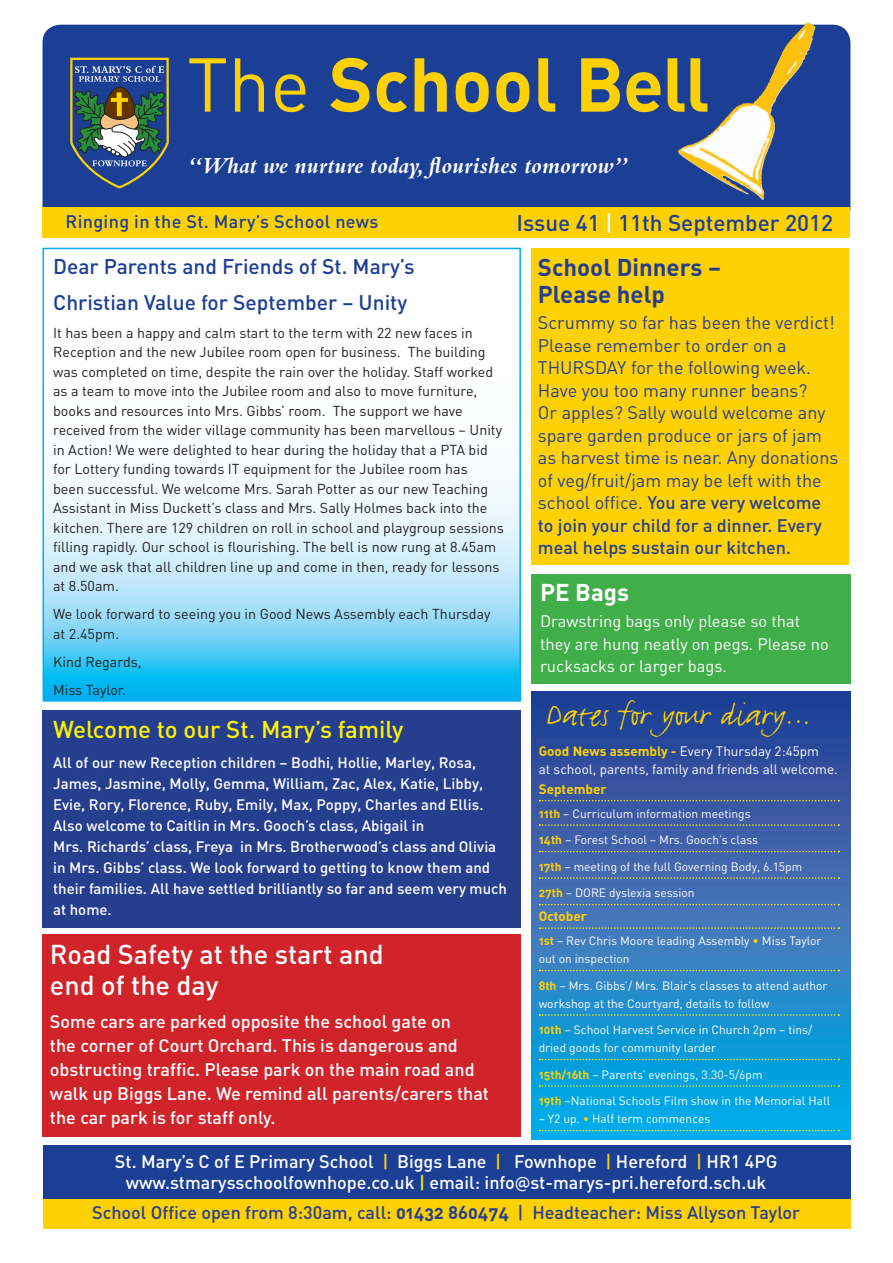
<style>
.page{position:relative;width:893px;height:1263px;background:#fff}
.page>*{position:absolute;margin:0;border:0;box-sizing:border-box;transform-origin:0 0}
.t1{font:75px "FFDIN Bold Alternate";color:#fed105}
.t2{font:37.5px "FF Justlefthand";color:#fed105}
.t3{font:500 27px/31.5px "FFDIN";color:#fff}
.t4{font:italic 700 24px "Bembo";color:#fff}
.t5{font:500 24px "FFDIN";color:#fff101}
.t6{font:24px/27px "FFDIN Bold Alternate";color:#253f8e}
.t7{font:24px "FFDIN Bold Alternate";color:#fff}
.t8{font:500 22.5px "FFDIN";color:#1b3f94}
.t9{font:500 21px "FFDIN";color:#1b3f94}
.t10{font:500 18px/24px "FFDIN";color:#fff;text-align:center}
.t11{font:18px/22.5px "FFDIN";color:#253f8e}
.t12{font:500 18px "FFDIN";color:#253f8e}
.t13{font:500 18px "FFDIN";letter-spacing:.02em;color:#1b3f94}
.t14{font:16.5px/22.5px "FFDIN";color:#fff}
.t15{font:500 15px/21px "FFDIN";color:#fff}
.t16{font:14.25px/19.5px "FFDIN";color:#231f20}
.t17{font:13.5px/18px "FFDIN";color:#fff}
.t18{font:13.5px "FFDIN Bold Alternate";color:#fed105}
.t19{font:12px/18px "FFDIN";color:#fff}
.s1{font-family:"FFDIN"}
.s2{color:#fff}
.s3{font-weight:500}
.s4{font-family:"FFDIN Bold Alternate";color:#fed105}
.s5{color:#fed105}
.s6{color:#fff101}
.s7{font-family:"Geneva";font-weight:400}
.s8{font-family:"FFDIN Bold Alternate";font-weight:400}
</style>
<div class="page">
<div style="left:531px;top:248px;width:318px;height:316px;background:#fed105"></div>
<div style="left:43px;top:25px;width:807px;height:200px;background:#1b3f94;border-radius:18px"></div>
<svg style="left:46px;top:476px;width:472px;height:223px;background:#9de0f8"></svg>
<div style="left:43px;top:248px;width:478px;height:454px;border:2px solid #00aeef"></div>
<svg style="left:70px;top:57px;width:99px;height:132px"></svg>
<div style="left:43px;top:207px;width:807px;height:31px;background:#fed105"></div>
<svg style="left:531px;top:691px;width:319px;height:448px;background:#2875ba"></svg>
<svg style="left:539px;top:800px;width:300px;height:1px"></svg>
<svg style="left:539px;top:824px;width:300px;height:2px"></svg>
<svg style="left:539px;top:851px;width:300px;height:1px"></svg>
<svg style="left:539px;top:877px;width:300px;height:2px"></svg>
<svg style="left:539px;top:904px;width:300px;height:1px"></svg>
<svg style="left:539px;top:927px;width:300px;height:2px"></svg>
<svg style="left:539px;top:970px;width:300px;height:1px"></svg>
<svg style="left:539px;top:1014px;width:300px;height:2px"></svg>
<svg style="left:539px;top:1059px;width:300px;height:1px"></svg>
<svg style="left:539px;top:1085px;width:300px;height:2px"></svg>
<svg style="left:539px;top:1130px;width:300px;height:1px"></svg>
<div style="left:43px;top:1146px;width:808px;height:53px;background:#1b3f94"></div>
<div style="left:43px;top:1199px;width:808px;height:30px;background:#fed105"></div>
<img style="left:719px;top:23px;width:88px;height:103px">
<div style="left:43px;top:710px;width:478px;height:217px;background:#253f8e"></div>
<div style="left:43px;top:934px;width:478px;height:203px;background:#d1232a"></div>
<div style="left:531px;top:574px;width:320px;height:109px;background:#40ae49"></div>
<p class="t1" style="left:187px;top:36px;width:524px"><span class="s1">The</span> School Bell</p>
<p class="t4" style="left:187px;top:152px;width:442px">“What we nurture today, flourishes tomorrow”</p>
<p class="t13" style="left:66px;top:210px;width:315px">Ringing in the St. Mary’s School news</p>
<p class="t8" style="left:517px;top:209px;width:318px">Issue 41 <span class="s2">|</span> 11th September 2012</p>
<p class="t6" style="left:538px;top:253px;width:185px">School Dinners –<br>Please help</p>
<p class="t11" style="left:538px;top:311px;width:302px">Scrummy so far has been the verdict!<br>Please remember to order on a THURSDAY for the following week.<br>Have you too many runner beans?<br>Or apples? Sally would welcome any spare garden produce or jars of jam as harvest time is near. Any donations of veg/fruit/jam may be left with the school office. <span class="s3">You are very welcome to join your child for a dinner. Every meal helps sustain our kitchen.</span></p>
<p class="t9" style="left:53px;top:253px;width:363px">Dear Parents and Friends of St. Mary’s</p>
<p class="t9" style="left:53px;top:289px;width:356px">Christian Value for September – Unity</p>
<p class="t16" style="left:53px;top:323px;width:452px">It has been a happy and calm start to the term with 22 new faces in Reception and the new Jubilee room open for business. The building was completed on time, despite the rain over the holiday. Staff worked as a team to move into the Jubilee room and also to move furniture, books and resources into Mrs. Gibbs’ room. The support we have received from the wider village community has been marvellous – Unity in Action! We were delighted to hear during the holiday that a PTA bid for Lottery funding towards IT equipment for the Jubilee room has<br>been successful. We welcome Mrs. Sarah Potter as our new Teaching Assistant in Miss Duckett’s class and Mrs. Sally Holmes back into the kitchen. There are 129 children on roll in school and playgroup sessions filling rapidly. Our school is flourishing. The bell is now rung at 8.45am and we ask that all children line up and come in then, ready for lessons at 8.50am.</p>
<p class="t16" style="left:53px;top:604px;width:439px">We look forward to seeing you in Good News Assembly each Thursday at 2.45pm.</p>
<p class="t16" style="left:53px;top:652px;width:90px">Kind Regards,</p>
<p class="t16" style="left:53px;top:680px;width:74px">Miss Taylor.</p>
<p class="t7" style="left:540px;top:576px;width:91px">PE Bags</p>
<p class="t14" style="left:540px;top:610px;width:290px">Drawstring bags only please so that they are hung neatly on pegs. Please no rucksacks or larger bags.</p>
<p class="t2" style="left:546px;top:690px;width:266px">Dates for your diary…</p>
<p class="t17" style="left:539px;top:742px;width:301px"><span class="s4">Good News assembly -</span> Every Thursday 2:45pm<br>at school, parents, family and friends all welcome.</p>
<p class="t18" style="left:539px;top:780px;width:69px">September</p>
<p class="t19" style="left:539px;top:804px;width:214px"><span class="s4">11th</span> – Curriculum information meetings</p>
<p class="t19" style="left:539px;top:831px;width:221px"><span class="s4">14th</span> – Forest School – Mrs. Gooch’s class</p>
<p class="t19" style="left:539px;top:857px;width:265px"><span class="s4">17th</span> – meeting of the full Governing Body, 6.15pm</p>
<p class="t19" style="left:539px;top:884px;width:157px"><span class="s4">27th</span> – DORE dyslexia session</p>
<p class="t18" style="left:539px;top:907px;width:50px">October</p>
<p class="t19" style="left:539px;top:932px;width:284px"><span class="s4">1st</span> – Rev Chris Moore leading Assembly <span class="s5">•</span> Miss Taylor out on inspection</p>
<p class="t19" style="left:539px;top:976px;width:290px"><span class="s4">8th</span> – Mrs. Gibbs’/ Mrs. Blair’s classes to attend author workshop at the Courtyard, details to follow</p>
<p class="t19" style="left:539px;top:1021px;width:275px"><span class="s4">10th</span> – School Harvest Service in Church 2pm – tins/ dried goods for community larder</p>
<p class="t19" style="left:539px;top:1065px;width:225px"><span class="s4">15th/16th</span> – Parents’ evenings, 3.30-5/6pm</p>
<p class="t19" style="left:539px;top:1092px;width:293px"><span class="s4">19th</span> –National Schools Film show in the Memorial Hall</p>
<p class="t19" style="left:539px;top:1110px;width:173px">– Y2 up. <span class="s5">•</span> Half term commences</p>
<p class="t10" style="left:115px;top:1151px;width:664px;line-height:21px">St. Mary’s C of E Primary School <span class="s5">|</span> Biggs Lane <span class="s5">|</span> Fownhope <span class="s5">|</span> Hereford <span class="s5">|</span> HR1 4PG www.stmarysschoolfownhope.co.uk <span class="s6">|</span> email: info<span class="s7">@</span>st-marys-pri.hereford.sch.uk</p>
<p class="t12" style="left:92px;top:1201px;width:710px">School Office open from 8:30am, call: <span class="s8">01432 860474</span> | Headteacher: Miss Allyson Taylor</p>
<p class="t5" style="left:53px;top:714px;width:352px">Welcome to our St. Mary’s family</p>
<p class="t15" style="left:53px;top:751px;width:455px">All of our new Reception children – Bodhi, Hollie, Marley, Rosa, James, Jasmine, Molly, Gemma, William, Zac, Alex, Katie, Libby, Evie, Rory, Florence, Ruby, Emily, Max, Poppy, Charles and Ellis.<br>Also welcome to Caitlin in Mrs. Gooch’s class, Abigail in<br>Mrs. Richards’ class, Freya in Mrs. Brotherwood’s class and Olivia in Mrs. Gibbs’ class. We look forward to getting to know them and their families. All have settled brilliantly so far and seem very much at home.</p>
<p class="t3" style="left:50px;top:938px;width:335px">Road Safety at the start and end of the day</p>
<p class="t10" style="left:50px;top:1009px;width:441px;text-align:left">Some cars are parked opposite the school gate on<br>the corner of Court Orchard. This is dangerous and obstructing traffic. Please park on the main road and walk up Biggs Lane. We remind all parents/carers that the car park is for staff only.</p>
</div>
